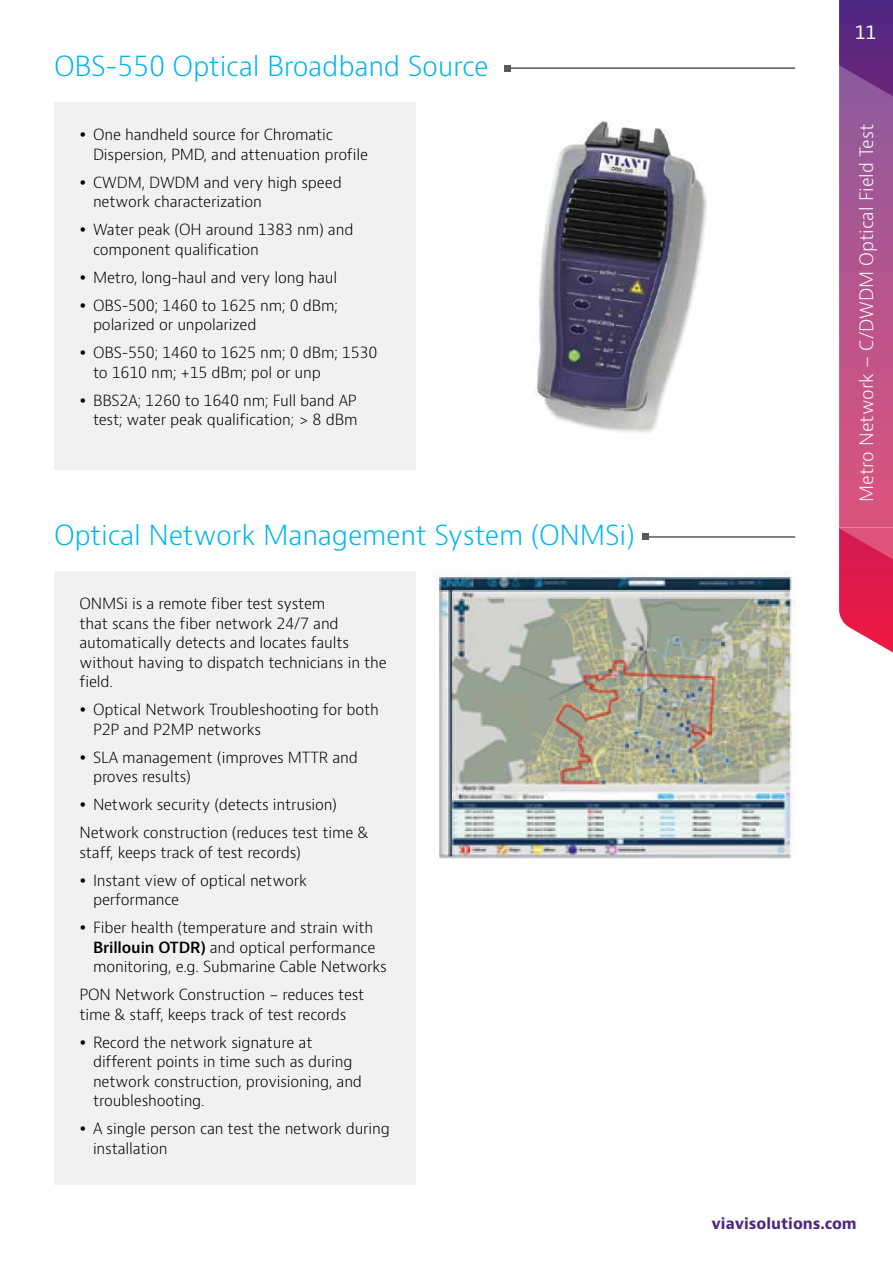
<style>
.page{position:relative;width:893px;height:1263px;background:#fff}
.page>*{position:absolute;margin:0;border:0;box-sizing:border-box;transform-origin:0 0}
.t1{font:300 27px "Bernino Sans";letter-spacing:-.01em;color:#00b5ef}
.t2{font:300 18px "Bernino Sans";color:#fff}
.t3{font:18px "Bernino Sans";color:#fff}
.t4{font:300 15px/19.5px "Bernino Sans";letter-spacing:-.01em;color:#000}
.t5{font:700 15px "Bernino Sans";color:#4b2885}
.s1{font-weight:600}
</style>
<div class="page">
<svg style="left:839px;top:0;width:54px;height:652px;background:#b44c84"></svg>
<hr style="left:508px;top:67px;width:287px;height:2px;background:#58595b">
<svg style="left:505px;top:65px;width:6px;height:6px"></svg>
<div style="left:54px;top:103px;width:362px;height:367px;background:#f1f1f2"></div>
<img style="left:534px;top:121px;width:173px;height:312px">
<hr style="left:645px;top:536px;width:150px;height:2px;background:#58595b">
<svg style="left:642px;top:534px;width:6px;height:6px"></svg>
<div style="left:54px;top:571px;width:362px;height:613px;background:#f1f1f2"></div>
<img style="left:434px;top:571px;width:361px;height:287px">
<h1 class="t1" style="left:54px;top:48px;width:436px">OBS-550 Optical Broadband Source</h1>
<p class="t4" style="left:93px;top:125px;width:277px">One handheld source for Chromatic<br>Dispersion, PMD, and attenuation profile</p>
<p class="t4" style="left:93px;top:173px;width:250px">CWDM, DWDM and very high speed network characterization</p>
<p class="t4" style="left:93px;top:220px;width:262px">Water peak (OH around 1383 nm) and component qualification</p>
<p class="t4" style="left:93px;top:264px;width:246px;line-height:28px">Metro, long-haul and very long haul<br>OBS-500; 1460 to 1625 nm; 0 dBm;</p>
<p class="t4" style="left:93px;top:311px;width:286px;line-height:28px">polarized or unpolarized<br>OBS-550; 1460 to 1625 nm; 0 dBm; 1530</p>
<p class="t4" style="left:93px;top:359px;width:265px;line-height:28px">to 1610 nm; +15 dBm; pol or unp<br>BBS2A; 1260 to 1640 nm; Full band AP</p>
<p class="t4" style="left:93px;top:410px;width:266px">test; water peak qualification; &gt; 8 dBm</p>
<h1 class="t1" style="left:54px;top:517px;width:583px">Optical Network Management System (ONMSi)</h1>
<p class="t4" style="left:80px;top:594px;width:309px">ONMSi is a remote fiber test system<br>that scans the fiber network 24/7 and automatically detects and locates faults without having to dispatch technicians in the field.</p>
<p class="t4" style="left:93px;top:700px;width:287px">Optical Network Troubleshooting for both<br>P2P and P2MP networks</p>
<p class="t4" style="left:93px;top:748px;width:266px">SLA management (improves MTTR and proves results)</p>
<p class="t4" style="left:80px;top:791px;width:290px;line-height:28px;text-indent:14px">Network security (detects intrusion)<br>Network construction (reduces test time &amp;</p>
<p class="t4" style="left:93px;top:838px;width:215px;line-height:28px;text-indent:-14px">staff, keeps track of test records)<br>Instant view of optical network</p>
<p class="t4" style="left:93px;top:886px;width:282px;line-height:28px">performance<br>Fiber health (temperature and strain with</p>
<p class="t4" style="left:93px;top:938px;width:295px"><span class="s1">Brillouin OTDR)</span> and optical performance monitoring, e.g. Submarine Cable Networks</p>
<p class="t4" style="left:80px;top:985px;width:286px">PON Network Construction - reduces test time &amp; staff, keeps track of test records</p>
<p class="t4" style="left:93px;top:1033px;width:271px">Record the network signature at different points in time such as during network construction, provisioning, and troubleshooting.</p>
<p class="t4" style="left:93px;top:1119px;width:298px">A single person can test the network during installation</p>
<p class="t3" style="left:855px;top:21px;width:23px">11</p>
<p class="t2" style="left:855px;top:502px;width:379px;rotate:-90deg">Metro Network – C/DWDM Optical Field Test</p>
<p class="t5" style="left:711px;top:1214px;width:147px">viavisolutions.com</p>
</div>
